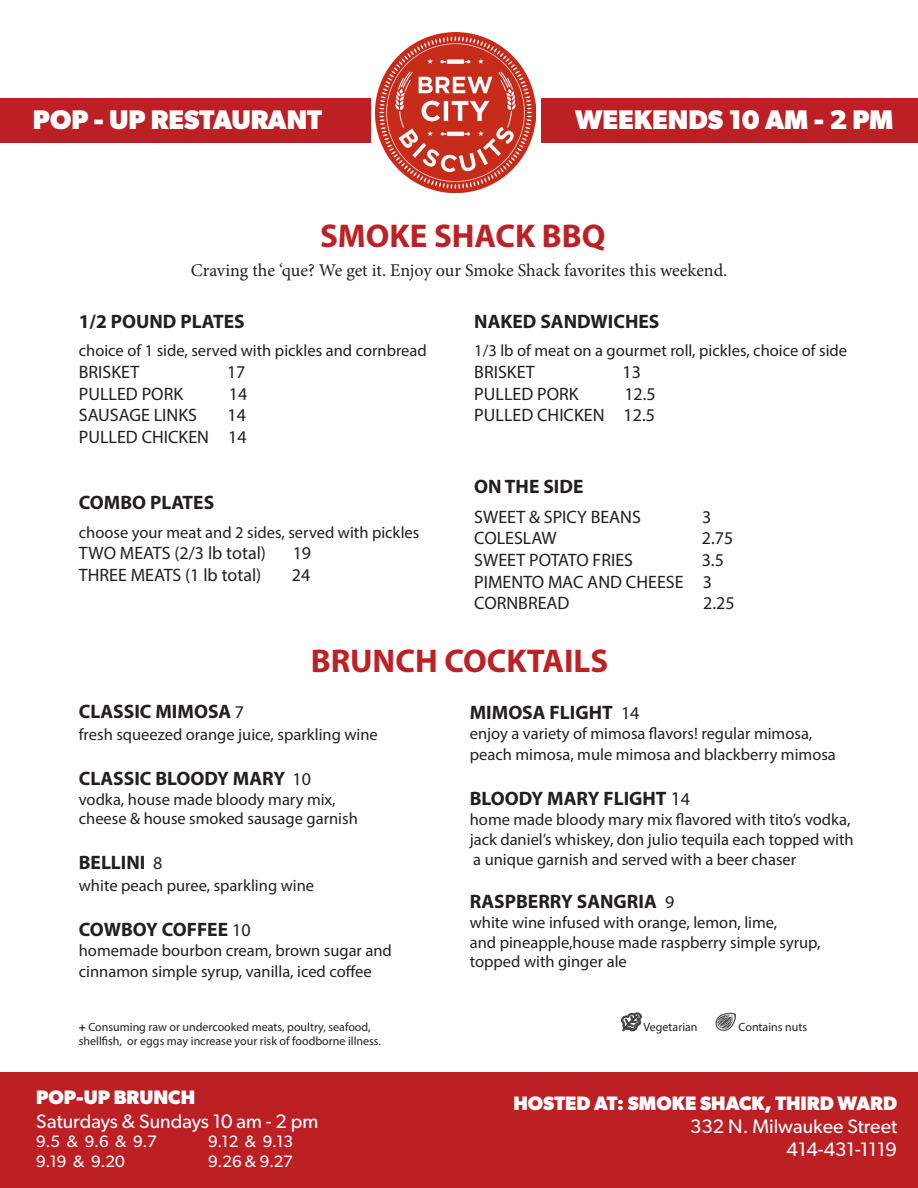
<style>
.page{position:relative;width:918px;height:1188px;background:#fff}
.page>*{position:absolute;margin:0;border:0;box-sizing:border-box;transform-origin:0 0}
.t1{font:700 33px "Myriad Pro";color:#bc2126}
.t2{font:700 27px "Gibson";color:#fff}
.t3{font:700 19.5px "Myriad Pro";color:#231f20}
.t4{font:19.5px "Gibson";color:#fff}
.t5{font:700 19.5px "Gibson";color:#fff}
.t6{font:18px "Myriad Variable Concept";letter-spacing:.165em;color:#231f20}
.t7{font:18px "Minion Pro";letter-spacing:-.005em;color:#231f20}
.t8{font:16.5px/19.8px "Myriad Pro";color:#231f20}
.t9{font:16.5px "Gibson";color:#fff}
.t10{font:12px "Myriad Pro";color:#231f20}
.s1{font-weight:400;font-size:18px}
.s2{font-weight:400}
.s3{font-weight:700}
</style>
<div class="page">
<img style="left:375px;top:32px;width:160px;height:160px">
<div style="left:0;top:98px;width:371px;height:44px;background:#bc1f24"></div>
<div style="left:542px;top:98px;width:376px;height:44px;background:#bc1f24"></div>
<div style="left:0;top:1073px;width:918px;height:115px;background:#bc1f24"></div>
<svg style="left:621px;top:1013px;width:21px;height:18px"></svg>
<svg style="left:715px;top:1012px;width:21px;height:19px"></svg>
<p class="t2" style="left:33px;top:103px;width:291px">POP - UP RESTAURANT</p>
<p class="t2" style="left:575px;top:103px;width:320px">WEEKENDS 10 AM - 2 PM</p>
<p class="t1" style="left:320px;top:214px;width:287px">SMOKE SHACK BBQ</p>
<p class="t7" style="left:191px;top:258px;width:538px">Craving the ‘que? We get it. Enjoy our Smoke Shack favorites this weekend.</p>
<p class="t3" style="left:79px;top:309px;width:167px">1/2 POUND PLATES</p>
<p class="t8" style="left:79px;top:341px;width:349px">choice of 1 side, served with pickles and cornbread</p>
<p class="t6" style="left:79px;top:361px;width:59px">BRISKET</p>
<p class="t6" style="left:227px;top:361px;width:17px">17</p>
<p class="t6" style="left:79px;top:383px;width:103px">PULLED PORK</p>
<p class="t6" style="left:229px;top:383px;width:17px">14</p>
<p class="t6" style="left:79px;top:405px;width:117px">SAUSAGE LINKS</p>
<p class="t6" style="left:228px;top:405px;width:17px">14</p>
<p class="t6" style="left:79px;top:426px;width:128px">PULLED CHICKEN</p>
<p class="t6" style="left:228px;top:426px;width:17px">14</p>
<p class="t3" style="left:474px;top:309px;width:187px">NAKED SANDWICHES</p>
<p class="t8" style="left:474px;top:341px;width:374px">1/3 lb of meat on a gourmet roll, pickles, choice of side</p>
<p class="t6" style="left:474px;top:361px;width:59px">BRISKET</p>
<p class="t6" style="left:623px;top:361px;width:17px">13</p>
<p class="t6" style="left:474px;top:383px;width:103px">PULLED PORK</p>
<p class="t6" style="left:624px;top:383px;width:30px">12.5</p>
<p class="t6" style="left:474px;top:405px;width:128px">PULLED CHICKEN</p>
<p class="t6" style="left:624px;top:405px;width:30px">12.5</p>
<p class="t3" style="left:79px;top:490px;width:137px">COMBO PLATES</p>
<p class="t8" style="left:79px;top:522px;width:342px">choose your meat and 2 sides, served with pickles</p>
<p class="t6" style="left:79px;top:543px;width:188px">TWO MEATS (2/3 lb total)</p>
<p class="t6" style="left:293px;top:543px;width:17px">19</p>
<p class="t6" style="left:79px;top:564px;width:183px">THREE MEATS (1 lb total)</p>
<p class="t6" style="left:292px;top:564px;width:17px">24</p>
<p class="t3" style="left:474px;top:474px;width:111px">ON THE SIDE</p>
<p class="t6" style="left:474px;top:506px;width:165px">SWEET &amp; SPICY BEANS</p>
<p class="t6" style="left:702px;top:506px;width:8px">3</p>
<p class="t6" style="left:474px;top:528px;width:80px">CO LESLAW</p>
<p class="t6" style="left:702px;top:528px;width:30px">2.75</p>
<p class="t6" style="left:474px;top:549px;width:158px">SWEET POTATO FRIES</p>
<p class="t6" style="left:702px;top:549px;width:21px">3.5</p>
<p class="t6" style="left:474px;top:571px;width:236px">PIMENTO MAC AND CHEESE 3</p>
<p class="t6" style="left:474px;top:593px;width:92px">CORNBREAD</p>
<p class="t6" style="left:703px;top:593px;width:30px">2.25</p>
<p class="t1" style="left:311px;top:640px;width:299px">BRUNCH COCKTAILS</p>
<p class="t3" style="left:79px;top:699px;width:167px">CLASSIC MIMOSA <span class="s1">7</span></p>
<p class="t8" style="left:79px;top:724px;width:301px">fresh squeezed orange juice, sparkling wine</p>
<p class="t3" style="left:79px;top:765px;width:234px">CLASSIC BLOODY MARY <span class="s1">10</span></p>
<p class="t8" style="left:79px;top:789px;width:258px">vodka, house made bloody mary mix,</p>
<p class="t8" style="left:79px;top:809px;width:281px">cheese &amp; house smoked sausage garnish</p>
<p class="t3" style="left:79px;top:850px;width:85px">BELLINI <span class="s1">8</span></p>
<p class="t8" style="left:79px;top:875px;width:237px">white peach puree, sparkling wine</p>
<p class="t3" style="left:79px;top:917px;width:173px">COWBOY COFFEE <span class="s1">10</span></p>
<p class="t8" style="left:79px;top:940px;width:315px">homemade bourbon cream, brown sugar and</p>
<p class="t8" style="left:79px;top:962px;width:294px">cinnamon simple syrup, vanilla, iced coffee</p>
<p class="t3" style="left:470px;top:700px;width:171px">MIMOSA FLIGHT <span class="s1">14</span></p>
<p class="t8" style="left:470px;top:723px;width:344px">enjoy a variety of mimosa flavors! regular mimosa,</p>
<p class="t8" style="left:470px;top:745px;width:368px">peach mimosa, mule mimosa and blackberry mimosa</p>
<p class="t3" style="left:470px;top:786px;width:222px">BLOODY MARY FLIGHT <span class="s2">1</span><span class="s1">4</span></p>
<p class="t8" style="left:470px;top:809px;width:382px">home made bloody mary mix flavored with tito’s vodka,</p>
<p class="t8" style="left:470px;top:829px;width:385px">jack daniel’s whiskey, don julio tequila each topped with</p>
<p class="t8" style="left:473px;top:849px;width:325px">a unique garnish and served with a beer chaser</p>
<p class="t3" style="left:470px;top:889px;width:206px">RASPBERRY SANGRIA <span class="s1">9</span></p>
<p class="t8" style="left:470px;top:912px;width:309px">white wine infused with orange, lemon, lime,</p>
<p class="t8" style="left:470px;top:932px;width:352px">and pineapple,house made raspberry simple syrup, topped with ginger ale</p>
<p class="t10" style="left:79px;top:1020px;width:293px"><span class="s3">+</span> Consuming raw or undercooked meats, poultry, seafood,</p>
<p class="t10" style="left:644px;top:1020px;width:56px">Vegetarian</p>
<p class="t10" style="left:739px;top:1020px;width:70px">Contains nuts</p>
<p class="t10" style="left:79px;top:1034px;width:304px">shellfish, or eggs may increase your risk of foodborne illness.</p>
<p class="t5" style="left:36px;top:1086px;width:160px">POP-UP BRUNCH</p>
<p class="t4" style="left:36px;top:1109px;width:284px">Saturdays &amp; Sundays 10 am - 2 pm</p>
<p class="t9" style="left:36px;top:1132px;width:122px">9.5 &amp; 9.6 &amp; 9.7</p>
<p class="t9" style="left:208px;top:1132px;width:87px">9.12 &amp; 9.13</p>
<p class="t9" style="left:36px;top:1152px;width:90px">9.19 &amp; 9.20</p>
<p class="t9" style="left:208px;top:1152px;width:86px">9.26 &amp; 9.27</p>
<p class="t5" style="left:513px;top:1091px;width:385px">HOSTED AT: SMOKE SHACK, THIRD WARD</p>
<p class="t4" style="left:690px;top:1115px;width:209px">332 N. Milwaukee Street</p>
<p class="t4" style="left:787px;top:1138px;width:112px">414-431-1119</p>
</div>
